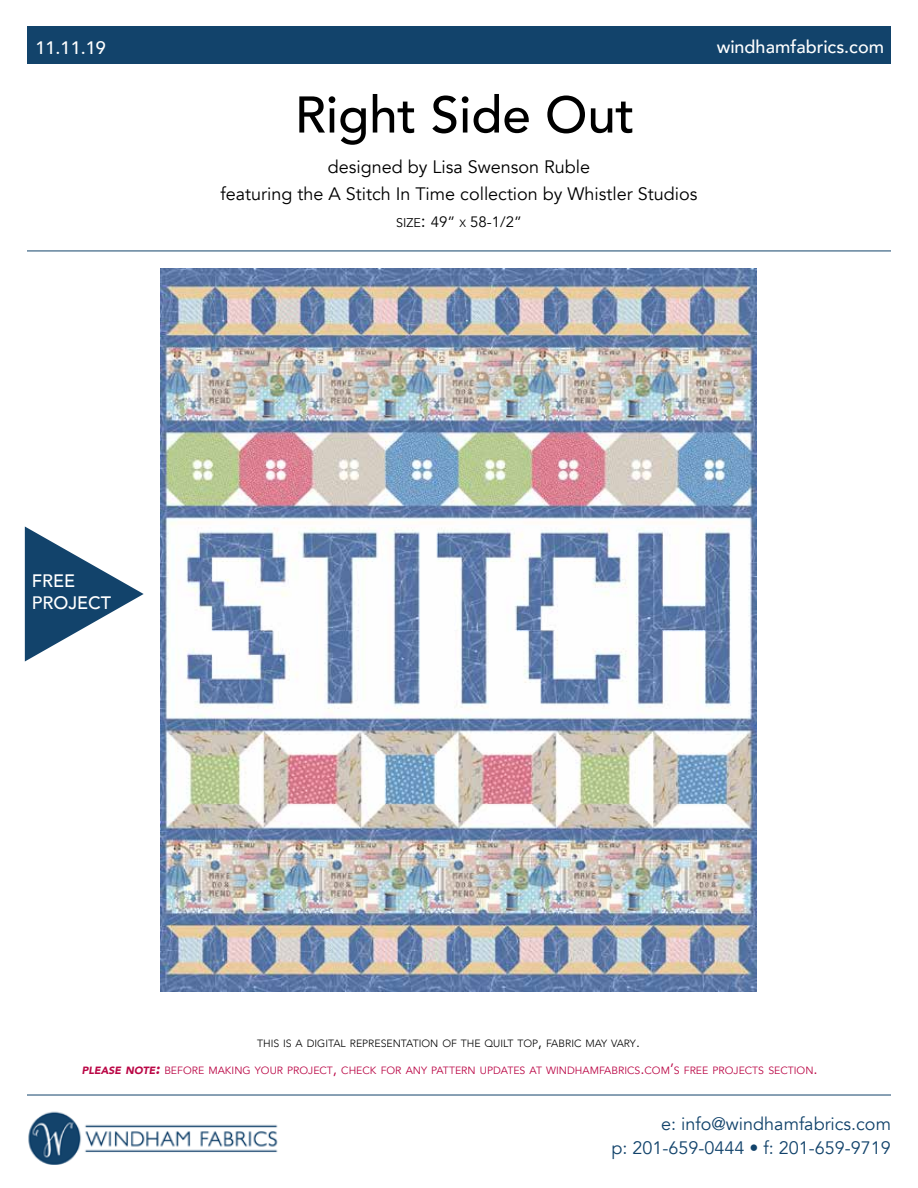
<style>
.page{position:relative;width:918px;height:1188px;background:#fff}
.page>*{position:absolute;margin:0;border:0;box-sizing:border-box;transform-origin:0 0}
.t1{font:500 51px "Avenir";color:#000}
.t2{font:18px/27px "Avenir";color:#000;text-align:center}
.t3{font:18px/24px "Avenir";color:#12436b;text-align:right}
.t4{font:500 18px/21.6px "Avenir";color:#fff}
.t5{font:15px "Avenir";color:#000}
.t6{font:10.5px "Avenir";color:#ba0645}
.t7{font:300 10.5px "Avenir";color:#000}
.s1{font-size:12.6px}
.s2{font-size:18px}
.s3{font-size:10.5px}
.s4{font-size:15px}
.s5{font-weight:900;font-style:italic}
.s6{font-weight:900;font-style:italic;font-size:15px}
</style>
<div class="page">
<div style="left:27px;top:26px;width:864px;height:38px;background:#12436b"></div>
<hr style="left:27px;top:1095px;width:864px;height:1px;background:#12436b">
<hr style="left:27px;top:251px;width:864px;height:1px;background:#12436b">
<svg style="left:25px;top:526px;width:119px;height:136px"></svg>
<img style="left:28px;top:1111px;width:250px;height:53px">
<img style="left:161px;top:269px;width:595px;height:723px">
<h2 class="t4" style="left:36px;top:36px;width:72px">11.11.19</h2>
<h2 class="t4" style="left:717px;top:34px;width:169px">windhamfabrics.com</h2>
<h1 class="t1" style="left:295px;top:71px;width:341px">Right Side Out</h1>
<h2 class="t2" style="left:220px;top:154px;width:479px">designed by Lisa Swenson Ruble<br>featuring the A Stitch In Time collection by Whistler Studios</h2>
<h3 class="t5" style="left:396px;top:213px;width:127px"><span class="s1">SIZE</span><span class="s2">:</span> 49” <span class="s3">X</span> 58-1/2”</h3>
<h2 class="t4" style="left:32px;top:569px;width:81px">FREE<br>PROJECT</h2>
<p class="t7" style="left:257px;top:1038px;width:384px">THIS IS A DIGITAL REPRESENTATION OF THE QUILT TOP<span class="s4">,</span> FABRIC MAY VARY<span class="s4">.</span></p>
<p class="t6" style="left:82px;top:1064px;width:737px"><span class="s5">PLEASE NOTE</span><span class="s6">:</span> BEFORE MAKING YOUR PROJECT<span class="s4">,</span> CHECK FOR ANY PATTERN UPDATES AT WINDHAMFABRICS<span class="s4">.</span>COM<span class="s4">’</span>S FREE PROJECTS SECTION<span class="s4">.</span></p>
<h2 class="t3" style="left:612px;top:1112px;width:281px">e: info@windhamfabrics.com<br>p: 201-659-0444 • f: 201-659-9719</h2>
</div>
